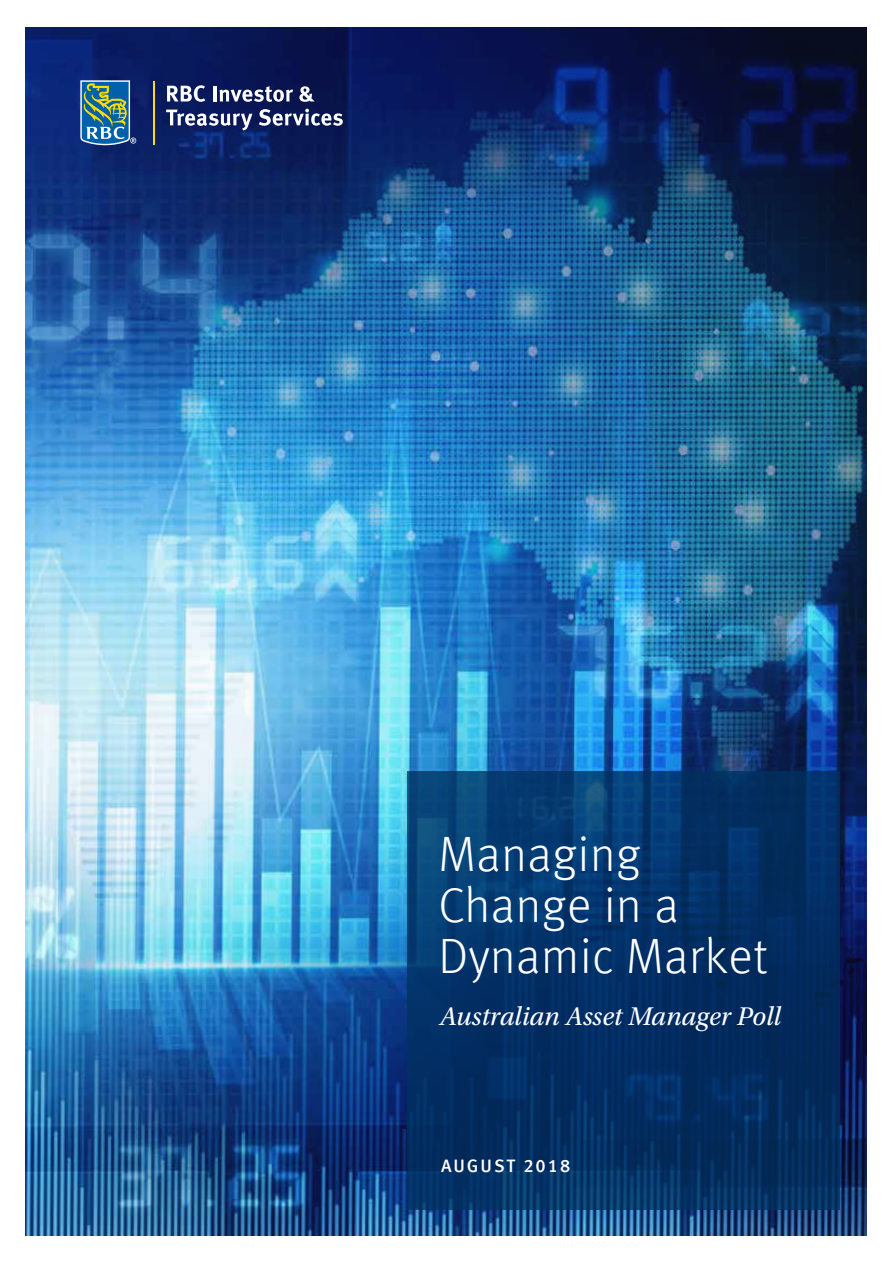
<style>
.page{position:relative;width:893px;height:1263px;background:#fff}
.page>*{position:absolute;margin:0;border:0;box-sizing:border-box;transform-origin:0 0}
.t1{font:300 49.5px/51px "Meta Offc";letter-spacing:.015em;color:#fff}
.t2{font:italic 27px "Utopia Std";color:#fff}
.t3{font:500 18px "Meta Offc";letter-spacing:.11em;color:#fff}
</style>
<div class="page">
<img style="left:26px;top:27px;width:840px;height:1209px">
<svg style="left:407px;top:772px;width:432px;height:438px;background:#033266"></svg>
<svg style="left:80px;top:80px;width:56px;height:65px;background:#4c8092"></svg>
<hr style="left:153px;top:81px;width:2px;height:63px;background:#fd0">
<svg style="left:167px;top:85px;width:38px;height:17px"></svg>
<hr style="left:213px;top:86px;width:3px;height:15px;background:#fff">
<svg style="left:219px;top:86px;width:74px;height:16px"></svg>
<svg style="left:299px;top:86px;width:16px;height:16px"></svg>
<svg style="left:166px;top:110px;width:86px;height:20px"></svg>
<svg style="left:259px;top:109px;width:84px;height:17px"></svg>
<p class="t1" style="left:438px;top:830px;width:331px">Managing<br>Change in a<br>Dynamic Market</p>
<p class="t2" style="left:440px;top:1002px;width:343px">Australian Asset Manager Poll</p>
<p class="t3" style="left:441px;top:1155px;width:131px">AUGUST 2018</p>
</div>
